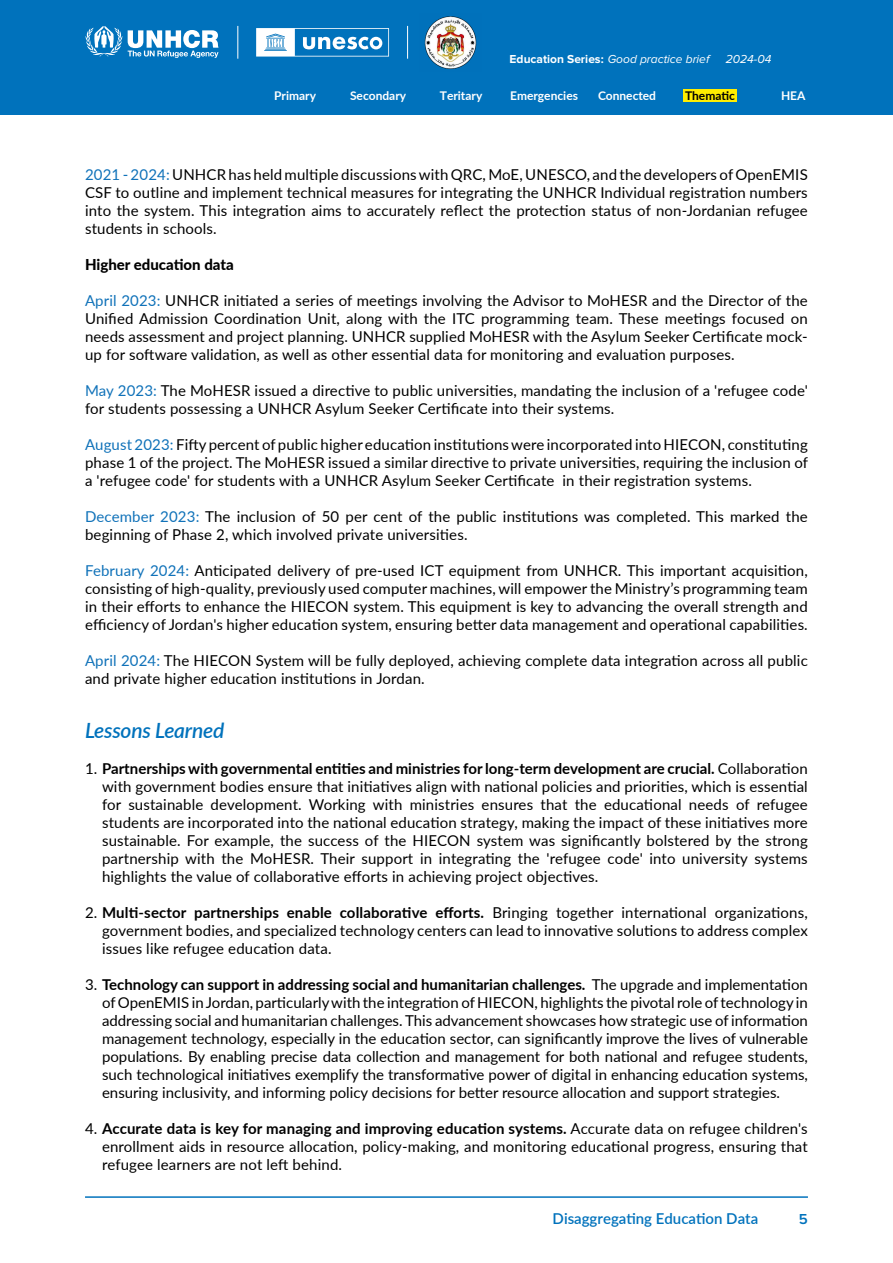
<style>
.page{position:relative;width:893px;height:1263px;background:#fff}
.page>*{position:absolute;margin:0;border:0;box-sizing:border-box;transform-origin:0 0}
.t1{font:italic 600 21px "Lato";letter-spacing:-.01em;color:#0072bc}
.t2{font:15px/18px "Lato";letter-spacing:.01em;color:#000;text-align:justify}
.t3{font:600 15px "Lato";color:#0072bc}
.t4{font:800 15px "Lato";color:#000}
.t5{font:600 15px "Proxima Nova";color:#0072bc}
.t6{font:700 12px "Lato";color:#fff}
.t7{font:italic 12px "Proxima Nova";color:#fff}
.t8{font:700 12px "Lato";color:#000}
.s1{font-weight:700;font-style:normal}
.s2{color:#1072b9}
.s3{font-weight:700}
</style>
<div class="page">
<div style="left:0;top:0;width:893px;height:115px;background:#0072bc"></div>
<hr style="left:85px;top:1196px;width:723px;height:2px;background:#0072bc">
<div style="left:684px;top:89px;width:53px;height:13px;background:#ffed00"></div>
<svg style="left:85px;top:26px;width:133px;height:32px"></svg>
<hr style="left:237px;top:26px;width:1px;height:33px;background:#fff">
<hr style="left:407px;top:26px;width:1px;height:33px;background:#fff">
<svg style="left:256px;top:28px;width:133px;height:29px"></svg>
<img style="left:424px;top:16px;width:53px;height:53px">
<p class="t7" style="left:510px;top:54px;width:201px"><span class="s1">Education Series:</span> Good practice brief</p>
<p class="t7" style="left:726px;top:54px;width:47px">2024-04</p>
<p class="t6" style="left:274px;top:87px;width:43px">Primary</p>
<p class="t6" style="left:350px;top:87px;width:58px">Secondary</p>
<p class="t6" style="left:440px;top:87px;width:44px">Teritary</p>
<p class="t6" style="left:510px;top:87px;width:69px">Emergencies</p>
<p class="t6" style="left:598px;top:87px;width:60px">Connected</p>
<p class="t8" style="left:685px;top:87px;width:51px">Thematic</p>
<p class="t6" style="left:781px;top:87px;width:26px">HEA</p>
<p class="t2" style="left:85px;top:165px;width:724px"><span class="s2">2021 - 2024:</span> UNHCR has held multiple discussions with QRC, MoE, UNESCO, and the developers of OpenEMIS CSF to outline and implement technical measures for integrating the UNHCR Individual registration numbers into the system. This integration aims to accurately reflect the protection status of non-Jordanian refugee students in schools.</p>
<p class="t4" style="left:85px;top:253px;width:150px">Higher education data</p>
<p class="t2" style="left:85px;top:291px;width:724px"><span class="s2">April 2023:</span> UNHCR initiated a series of meetings involving the Advisor to MoHESR and the Director of the Unified Admission Coordination Unit, along with the ITC programming team. These meetings focused on needs assessment and project planning. UNHCR supplied MoHESR with the Asylum Seeker Certificate mock&shy;up for software validation, as well as other essential data for monitoring and evaluation purposes.</p>
<p class="t2" style="left:85px;top:381px;width:724px"><span class="s2">May 2023:</span> The MoHESR issued a directive to public universities, mandating the inclusion of a 'refugee code' for students possessing a UNHCR Asylum Seeker Certificate into their systems.</p>
<p class="t2" style="left:85px;top:435px;width:724px"><span class="s2">August 2023:</span> Fifty percent of public higher education institutions were incorporated into HIECON, constituting phase 1 of the project. The MoHESR issued a similar directive to private universities, requiring the inclusion of a 'refugee code' for students with a UNHCR Asylum Seeker Certificate in their registration systems.</p>
<p class="t2" style="left:85px;top:507px;width:724px"><span class="s2">December 2023:</span> The inclusion of 50 per cent of the public institutions was completed. This marked the beginning of Phase 2, which involved private universities.</p>
<p class="t2" style="left:85px;top:561px;width:724px"><span class="s2">February 2024:</span> Anticipated delivery of pre-used ICT equipment from UNHCR. This important acquisition, consisting of high-quality, previously used computer machines, will empower the Ministry’s programming team in their efforts to enhance the HIECON system. This equipment is key to advancing the overall strength and efficiency of Jordan's higher education system, ensuring better data management and operational capabilities.</p>
<p class="t2" style="left:85px;top:651px;width:724px"><span class="s2">April 2024:</span> The HIECON System will be fully deployed, achieving complete data integration across all public and private higher education institutions in Jordan.</p>
<h1 class="t1" style="left:85px;top:715px;width:141px">Lessons Learned</h1>
<p class="t2" style="left:102px;top:759px;width:707px;text-indent:-17px">1. <span class="s3">Partnerships with governmental entities and ministries for long-term development are crucial.</span> Collaboration with government bodies ensure that initiatives align with national policies and priorities, which is essential for sustainable development. Working with ministries ensures that the educational needs of refugee students are incorporated into the national education strategy, making the impact of these initiatives more sustainable. For example, the success of the HIECON system was significantly bolstered by the strong partnership with the MoHESR. Their support in integrating the 'refugee code' into university systems highlights the value of collaborative efforts in achieving project objectives.</p>
<p class="t2" style="left:102px;top:903px;width:707px;text-indent:-17px">2. <span class="s3">Multi-sector partnerships enable collaborative efforts.</span> Bringing together international organizations, government bodies, and specialized technology centers can lead to innovative solutions to address complex issues like refugee education data.</p>
<p class="t2" style="left:102px;top:975px;width:707px;text-indent:-17px">3. <span class="s3">Technology can support in addressing social and humanitarian challenges.</span> The upgrade and implementation of OpenEMIS in Jordan, particularly with the integration of HIECON, highlights the pivotal role of technology in addressing social and humanitarian challenges. This advancement showcases how strategic use of information management technology, especially in the education sector, can significantly improve the lives of vulnerable populations. By enabling precise data collection and management for both national and refugee students, such technological initiatives exemplify the transformative power of digital in enhancing education systems, ensuring inclusivity, and informing policy decisions for better resource allocation and support strategies.</p>
<p class="t2" style="left:102px;top:1119px;width:707px;text-indent:-17px">4. <span class="s3">Accurate data is key for managing and improving education systems.</span> Accurate data on refugee children's enrollment aids in resource allocation, policy-making, and monitoring educational progress, ensuring that refugee learners are not left behind.</p>
<p class="t3" style="left:553px;top:1208px;width:207px">Disaggregating Education Data</p>
<p class="t5" style="left:799px;top:1212px;width:10px">5</p>
</div>
